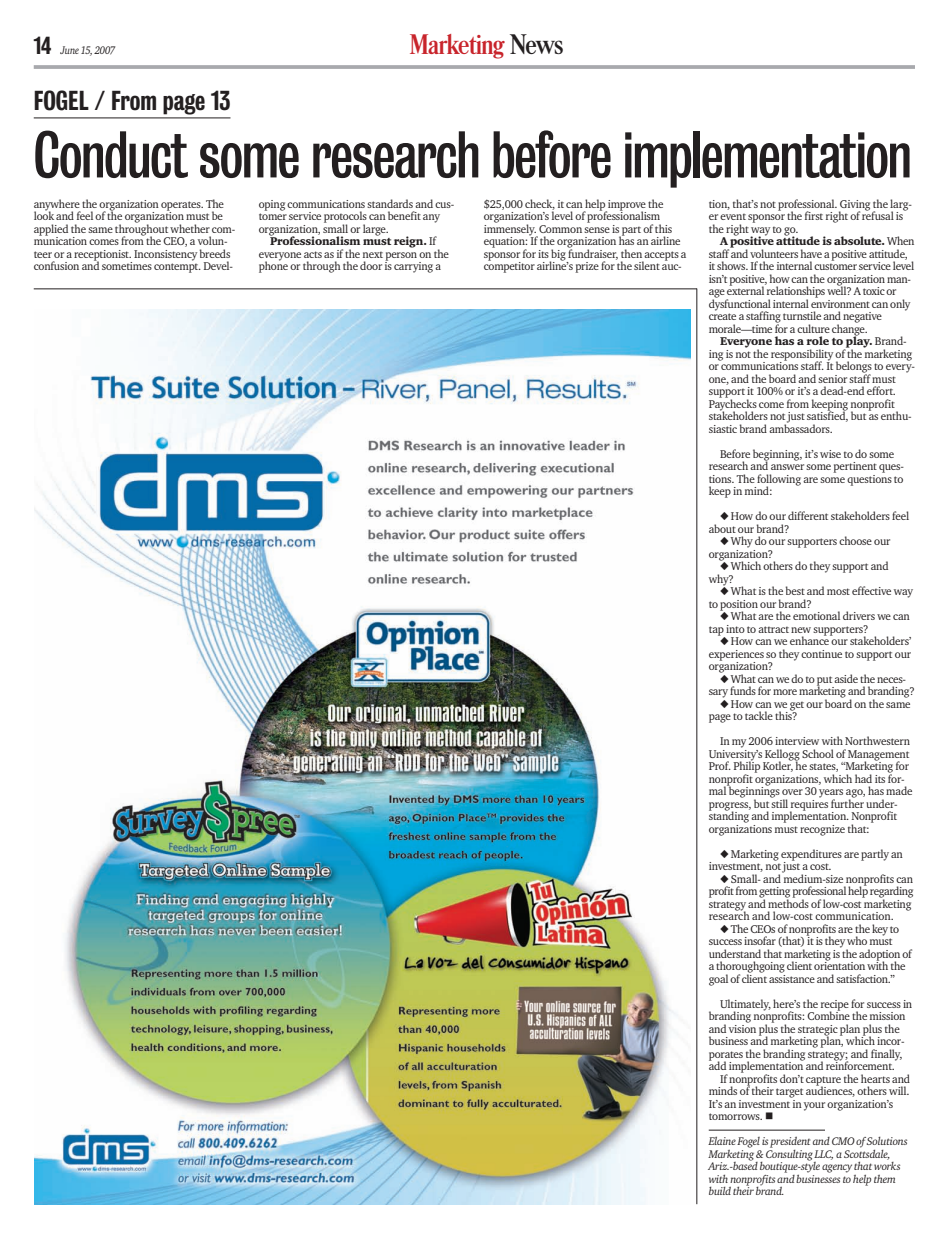
<style>
.page{position:relative;width:945px;height:1238px;background:#fff}
.page>*{position:absolute;margin:0;border:0;box-sizing:border-box;transform-origin:0 0}
.t1{font:60px "Bureau Grotesque Three Three";letter-spacing:-.015em;color:#231f20}
.t2{font:25px "Bureau Grotesque Three Five";color:#231f20}
.t3{font:700 condensed 25px "Caslon FB";letter-spacing:-.03em;color:#c8242b}
.t4{font:11.5px/12.5px "Charter ITC";letter-spacing:-.015em;color:#231f20}
.t5{font:11.5px "Charter ITC Blac";letter-spacing:-.015em;color:#231f20}
.t6{font:italic 11.25px/12.5px "Charter ITC";letter-spacing:-.02em;color:#231f20}
.t7{font:italic 11.25px "Charter ITC";letter-spacing:-.02em;color:#231f20;scale:.85 1}
.s1{font-family:"Bureau Grotesque Three Five";font-style:normal;font-size:22.5px}
.s2{color:#231f20}
.s3{font-family:"Charter ITC"}
</style>
<div class="page">
<hr style="left:34px;top:65px;width:881px;height:4px;background:#a8a9ad">
<hr style="left:709px;top:1129px;width:116px;height:1px;background:#231f20">
<hr style="left:34px;top:117px;width:196px;height:1px;background:#231f20">
<img style="left:34px;top:309px;width:656px;height:895px">
<hr style="left:34px;top:288px;width:663px;height:1px;background:#231f20">
<hr style="left:697px;top:288px;width:1px;height:916px;background:#231f20">
<p class="t7" style="left:34px;top:43px;width:97px"><span class="s1">14</span> June 15, 2007</p>
<h2 class="t3" style="left:410px;top:31px;width:155px">Marketing <span class="s2">News</span></h2>
<h2 class="t2" style="left:34px;top:87px;width:198px">FOGEL / From page 13</h2>
<h1 class="t1" style="left:34px;top:122px;width:879px">Conduct some research before implementation</h1>
<p class="t4" style="left:34px;top:197px;width:203px">anywhere the organization operates. The look and feel of the organization must be applied the same throughout whether com&shy;munication comes from the CEO, a volun&shy;teer or a receptionist. Inconsistency breeds confusion and sometimes contempt. Devel-</p>
<p class="t4" style="left:259px;top:197px;width:197px">oping communications standards and cus&shy;tomer service protocols can benefit any organization, small or large.</p>
<p class="t5" style="left:270px;top:234px;width:168px">Professionalism must reign. <span class="s3">If</span></p>
<p class="t4" style="left:259px;top:247px;width:192px">everyone acts as if the next person on the phone or through the door is carrying a</p>
<p class="t4" style="left:484px;top:197px;width:204px">$25,000 check, it can help improve the organization’s level of professionalism immensely. Common sense is part of this equation: If the organization has an airline sponsor for its big fundraiser, then accepts a competitor airline’s prize for the silent auc-</p>
<p class="t4" style="left:709px;top:197px;width:205px">tion, that’s not professional. Giving the larg&shy;er event sponsor the first right of refusal is the right way to go.</p>
<p class="t5" style="left:720px;top:234px;width:196px">A positive attitude is absolute. <span class="s3">When</span></p>
<p class="t4" style="left:709px;top:247px;width:207px">staff and volunteers have a positive attitude, it shows. If the internal customer service level isn’t positive, how can the organization man&shy;age external relationships well? A toxic or dysfunctional internal environment can only create a staffing turnstile and negative morale—time for a culture change.</p>
<p class="t5" style="left:720px;top:334px;width:188px">Everyone has a role to play. <span class="s3">Brand-</span></p>
<p class="t4" style="left:709px;top:347px;width:208px">ing is not the responsibility of the marketing or communications staff. It belongs to every&shy;one, and the board and senior staff must support it 100% or it’s a dead-end effort.<br>Paychecks come from keeping nonprofit stakeholders not just satisfied, but as enthu&shy;siastic brand ambassadors.</p>
<p class="t4" style="left:709px;top:447px;width:197px;text-indent:11px">Before beginning, it’s wise to do some research and answer some pertinent ques&shy;tions. The following are some questions to keep in mind:</p>
<p class="t4" style="left:709px;top:510px;width:202px;text-indent:11px">◆ How do our different stakeholders feel about our brand?</p>
<p class="t4" style="left:709px;top:535px;width:183px;text-indent:11px">◆ Why do our supporters choose our organization?</p>
<p class="t4" style="left:709px;top:560px;width:181px;text-indent:11px">◆ Which others do they support and why?</p>
<p class="t4" style="left:709px;top:585px;width:206px;text-indent:11px">◆ What is the best and most effective way to position our brand?</p>
<p class="t4" style="left:709px;top:610px;width:203px;text-indent:11px">◆ What are the emotional drivers we can tap into to attract new supporters?</p>
<p class="t4" style="left:709px;top:635px;width:204px;text-align:justify;text-indent:11px">◆ How can we enhance our stakeholders’ experiences so they continue to support our organization?</p>
<p class="t4" style="left:709px;top:672px;width:208px;text-align:center">◆ What can we do to put aside the neces&shy;sary funds for more marketing and branding?</p>
<p class="t4" style="left:709px;top:697px;width:204px;text-indent:11px">◆ How can we get our board on the same page to tackle this?</p>
<p class="t4" style="left:709px;top:735px;width:205px;text-indent:11px">In my 2006 interview with Northwestern University’s Kellogg School of Management Prof. Philip Kotler, he states, “Marketing for nonprofit organizations, which had its for&shy;mal beginnings over 30 years ago, has made progress, but still requires further under&shy;standing and implementation. Nonprofit organizations must recognize that:</p>
<p class="t4" style="left:709px;top:847px;width:196px;text-indent:11px">◆ Marketing expenditures are partly an investment, not just a cost.</p>
<p class="t4" style="left:709px;top:872px;width:206px;text-indent:11px">◆ Small- and medium-size nonprofits can profit from getting professional help regarding strategy and methods of low-cost marketing research and low-cost communication.</p>
<p class="t4" style="left:709px;top:922px;width:204px;text-indent:11px">◆ The CEOs of nonprofits are the key to success insofar (that) it is they who must understand that marketing is the adoption of a thoroughgoing client orientation with the goal of client assistance and satisfaction.”</p>
<p class="t4" style="left:709px;top:997px;width:205px;text-indent:11px">Ultimately, here’s the recipe for success in branding nonprofits: Combine the mission and vision plus the strategic plan plus the business and marketing plan, which incor&shy;porates the branding strategy; and finally, add implementation and reinforcement.</p>
<p class="t4" style="left:709px;top:1072px;width:203px;text-indent:11px">If nonprofits don’t capture the hearts and minds of their target audiences, others will.<br>It’s an investment in your organization’s tomorrows.</p>
<p class="t6" style="left:709px;top:1135px;width:201px">Elaine Fogel is president and CMO of Solutions Marketing &amp; Consulting LLC, a Scottsdale, Ariz.-based boutique-style agency that works with nonprofits and businesses to help them build their brand.</p>
</div>
